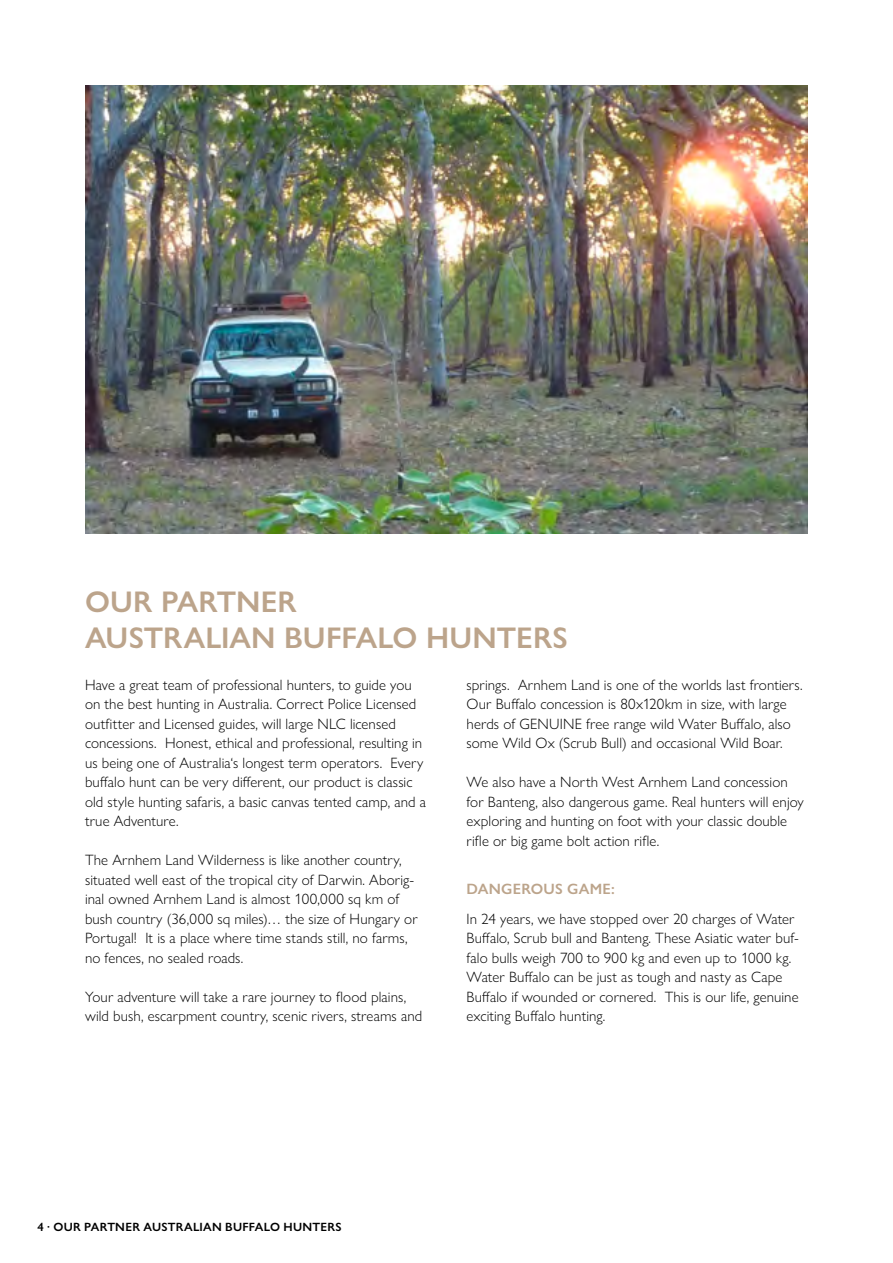
<style>
.page{position:relative;width:893px;height:1263px;background:#fff}
.page>*{position:absolute;margin:0;border:0;box-sizing:border-box;transform-origin:0 0}
.t1{font:600 30px/36px "Gill Sans Nova";letter-spacing:.005em;color:#bca48b}
.t2{font:300 15px/19.5px "Gill Sans Nova";letter-spacing:.005em;color:#000}
.t3{font:600 15px "Gill Sans Nova";letter-spacing:.015em;color:#bca48b}
.t4{font:600 12px "Gill Sans Nova";letter-spacing:.02em;color:#000}
</style>
<div class="page">
<img style="left:85px;top:85px;width:723px;height:449px">
<h1 class="t1" style="left:85px;top:583px;width:484px">OUR PARTNER<br>AUSTRALIAN BUFFALO HUNTERS</h1>
<p class="t2" style="left:467px;top:675px;width:338px">springs. Arnhem Land is one of the worlds last frontiers.<br>Our Buffalo concession is 80x120km in size, with large herds of GENUINE free range wild Water Buffalo, also some Wild Ox (Scrub Bull) and occasional Wild Boar.</p>
<p class="t2" style="left:467px;top:772px;width:339px">We also have a North West Arnhem Land concession for Banteng, also dangerous game. Real hunters will enjoy exploring and hunting on foot with your classic double rifle or big game bolt action rifle.</p>
<p class="t3" style="left:467px;top:879px;width:150px">DANGEROUS GAME:</p>
<p class="t2" style="left:467px;top:909px;width:334px">In 24 years, we have stopped over 20 charges of Water Buffalo, Scrub bull and Banteng. These Asiatic water buf&shy;falo bulls weigh 700 to 900 kg and even up to 1000 kg.<br>Water Buffalo can be just as tough and nasty as Cape Buffalo if wounded or cornered. This is our life, genuine exciting Buffalo hunting.</p>
<p class="t2" style="left:85px;top:675px;width:342px">Have a great team of professional hunters, to guide you on the best hunting in Australia. Correct Police Licensed outfitter and Licensed guides, will large NLC licensed concessions. Honest, ethical and professional, resulting in us being one of Australia‘s longest term operators. Every buffalo hunt can be very different, our product is classic old style hunting safaris, a basic canvas tented camp, and a true Adventure.</p>
<p class="t2" style="left:85px;top:850px;width:334px">The Arnhem Land Wilderness is like another country, situated well east of the tropical city of Darwin. Aborig&shy;inal owned Arnhem Land is almost 100,000 sq km of bush country (36,000 sq miles)… the size of Hungary or Portugal! It is a place where time stands still, no farms, no fences, no sealed roads.</p>
<p class="t2" style="left:85px;top:987px;width:339px">Your adventure will take a rare journey to flood plains, wild bush, escarpment country, scenic rivers, streams and</p>
<p class="t4" style="left:37px;top:1219px;width:56px">4 · OUR PARTNER</p>
<p class="t4" style="left:144px;top:1219px;width:18px">AUSTRALIAN</p>
<p class="t4" style="left:225px;top:1219px;width:17px">BUFFALO</p>
<p class="t4" style="left:283px;top:1219px;width:19px">HUNTERS</p>
</div>
